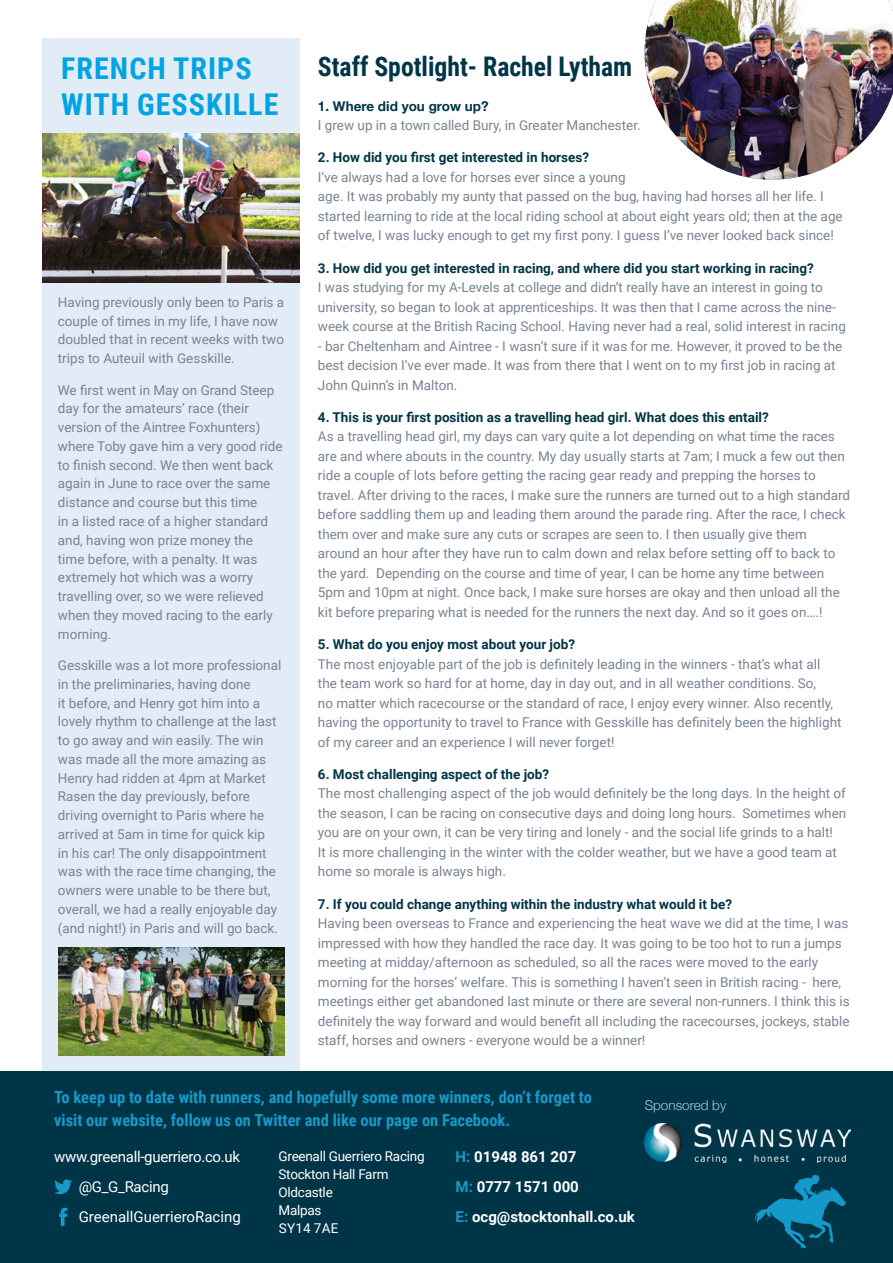
<style>
.page{position:relative;width:893px;height:1263px;background:#fff}
.page>*{position:absolute;margin:0;border:0;box-sizing:border-box;transform-origin:0 0}
.t1{font:700 30px/36px "Roboto Condensed";letter-spacing:.035em;color:#00a4e3}
.t2{font:700 27px "Roboto Condensed";color:#003547;scale:.95 1}
.t3{font:700 16.5px/22.5px "Roboto Condensed";color:#179ac8}
.t4{font:700 15px/30px "Roboto";color:#fff}
.t5{font:15px/29.5px "Roboto";color:#fff}
.t6{font:15px "Roboto";letter-spacing:-.02em;color:#fff}
.t7{font:13.5px/18.8px "Roboto";color:#788392}
.t8{font:700 13.5px "Roboto";color:#003547}
.t9{font:13.5px/18px "Roboto";letter-spacing:-.02em;color:#fff}
.t10{font:700 13.5px "Helvetica Neue";color:#003547}
.t11{font:300 13.5px "Helvetica Neue";color:#a8cbe4}
.s1{color:#179ac8}
</style>
<div class="page">
<div style="left:43px;top:38px;width:257px;height:1033px;background:#e2ecf6"></div>
<img style="left:43px;top:134px;width:257px;height:148px">
<div style="left:0;top:1071px;width:893px;height:192px;background:#003547"></div>
<svg style="left:755px;top:1174px;width:91px;height:74px"></svg>
<img style="left:645px;top:1123px;width:205px;height:39px">
<svg style="left:54px;top:1179px;width:18px;height:15px"></svg>
<svg style="left:59px;top:1208px;width:8px;height:18px"></svg>
<img style="left:644px;top:0;width:249px;height:180px">
<img style="left:59px;top:947px;width:225px;height:108px">
<h1 class="t1" style="left:61px;top:49px;width:219px">FRENCH TRIPS<br>WITH GESSKILLE</h1>
<p class="t7" style="left:58px;top:292px;width:228px">Having previously only been to Paris a couple of times in my life, I have now doubled that in recent weeks with two trips to Auteuil with Gesskille.</p>
<p class="t7" style="left:58px;top:380px;width:226px">We first went in May on Grand Steep day for the amateurs’ race (their version of the Aintree Foxhunters) where Toby gave him a very good ride to finish second. We then went back again in June to race over the same distance and course but this time<br>in a listed race of a higher standard and, having won prize money the time before, with a penalty. It was extremely hot which was a worry travelling over, so we were relieved when they moved racing to the early morning.</p>
<p class="t7" style="left:58px;top:655px;width:225px">Gesskille was a lot more professional in the preliminaries, having done<br>it before, and Henry got him into a lovely rhythm to challenge at the last to go away and win easily. The win was made all the more amazing as Henry had ridden at 4pm at Market Rasen the day previously, before driving overnight to Paris where he arrived at 5am in time for quick kip<br>in his car! The only disappointment was with the race time changing, the owners were unable to be there but, overall, we had a really enjoyable day (and night!) in Paris and will go back.</p>
<h2 class="t2" style="left:318px;top:48px;width:332px">Staff Spotlight- Rachel Lytham</h2>
<p class="t10" style="left:318px;top:95px;width:172px">1. Where did you grow up?</p>
<p class="t7" style="left:318px;top:115px;width:324px">I grew up in a town called Bury, in Greater Manchester.</p>
<p class="t8" style="left:318px;top:148px;width:273px">2. How did you first get interested in horses?</p>
<p class="t7" style="left:318px;top:167px;width:526px;line-height:19.5px">I’ve always had a love for horses ever since a young<br>age. It was probably my aunty that passed on the bug, having had horses all her life. I started learning to ride at the local riding school at about eight years old; then at the age of twelve, I was lucky enough to get my first pony. I guess I’ve never looked back since!</p>
<p class="t8" style="left:318px;top:258px;width:497px">3. How did you get interested in racing, and where did you start working in racing?</p>
<p class="t7" style="left:318px;top:277px;width:529px;line-height:19.5px">I was studying for my A-Levels at college and didn’t really have an interest in going to university, so began to look at apprenticeships. It was then that I came across the nine&shy;week course at the British Racing School. Having never had a real, solid interest in racing</p>
<p class="t7" style="left:318px;top:335px;width:526px;line-height:19.5px">- bar Cheltenham and Aintree - I wasn’t sure if it was for me. However, it proved to be the best decision I’ve ever made. It was from there that I went on to my first job in racing at<br>John Quinn’s in Malton.</p>
<p class="t8" style="left:318px;top:408px;width:452px">4. This is your first position as a travelling head girl. What does this entail?</p>
<p class="t7" style="left:318px;top:426px;width:534px;line-height:19.5px">As a travelling head girl, my days can vary quite a lot depending on what time the races are and where abouts in the country. My day usually starts at 7am; I muck a few out then ride a couple of lots before getting the racing gear ready and prepping the horses to travel. After driving to the races, I make sure the runners are turned out to a high standard before saddling them up and leading them around the parade ring. After the race, I check them over and make sure any cuts or scrapes are seen to. I then usually give them around an hour after they have run to calm down and relax before setting off to back to the yard. Depending on the course and time of year, I can be home any time between 5pm and 10pm at night. Once back, I make sure horses are okay and then unload all the kit before preparing what is needed for the runners the next day. And so it goes on….!</p>
<p class="t8" style="left:318px;top:635px;width:259px">5. What do you enjoy most about your job?</p>
<p class="t7" style="left:318px;top:653px;width:525px;line-height:19.5px">The most enjoyable part of the job is definitely leading in the winners - that’s what all the team work so hard for at home, day in day out, and in all weather conditions. So,<br>no matter which racecourse or the standard of race, I enjoy every winner. Also recently, having the opportunity to travel to France with Gesskille has definitely been the highlight of my career and an experience I will never forget!</p>
<p class="t8" style="left:318px;top:764px;width:233px">6. Most challenging aspect of the job?</p>
<p class="t7" style="left:318px;top:783px;width:530px;line-height:19.5px">The most challenging aspect of the job would definitely be the long days. In the height of the season, I can be racing on consecutive days and doing long hours. Sometimes when you are on your own, it can be very tiring and lonely - and the social life grinds to a halt!<br>It is more challenging in the winter with the colder weather, but we have a good team at home so morale is always high.</p>
<p class="t8" style="left:318px;top:894px;width:416px">7. If you could change anything within the industry what would it be?</p>
<p class="t7" style="left:318px;top:913px;width:533px;line-height:19.5px">Having been overseas to France and experiencing the heat wave we did at the time, I was impressed with how they handled the race day. It was going to be too hot to run a jumps meeting at midday/afternoon as scheduled, so all the races were moved to the early morning for the horses’ welfare. This is something I haven’t seen in British racing - here, meetings either get abandoned last minute or there are several non-runners. I think this is definitely the way forward and would benefit all including the racecourses, jockeys, stable staff, horses and owners - everyone would be a winner!</p>
<p class="t3" style="left:54px;top:1086px;width:539px">To keep up to date with runners, and hopefully some more winners, don’t forget to visit our website, follow us on Twitter and like our page on Facebook.</p>
<p class="t6" style="left:54px;top:1146px;width:187px">www.greenall-guerriero.co.uk</p>
<p class="t5" style="left:79px;top:1171px;width:163px">@G_G_Racing<br>GreenallGuerrieroRacing</p>
<p class="t9" style="left:279px;top:1146px;width:148px">Greenall Guerriero Racing<br>Stockton Hall Farm<br>Oldcastle<br>Malpas<br>SY14 7AE</p>
<p class="t4" style="left:456px;top:1141px;width:181px"><span class="s1">H:</span> 01948 861 207<br><span class="s1">M:</span> 0777 1571 000<br><span class="s1">E:</span> ocg@stocktonhall.co.uk</p>
<p class="t11" style="left:645px;top:1097px;width:83px">Sponsored by</p>
</div>
